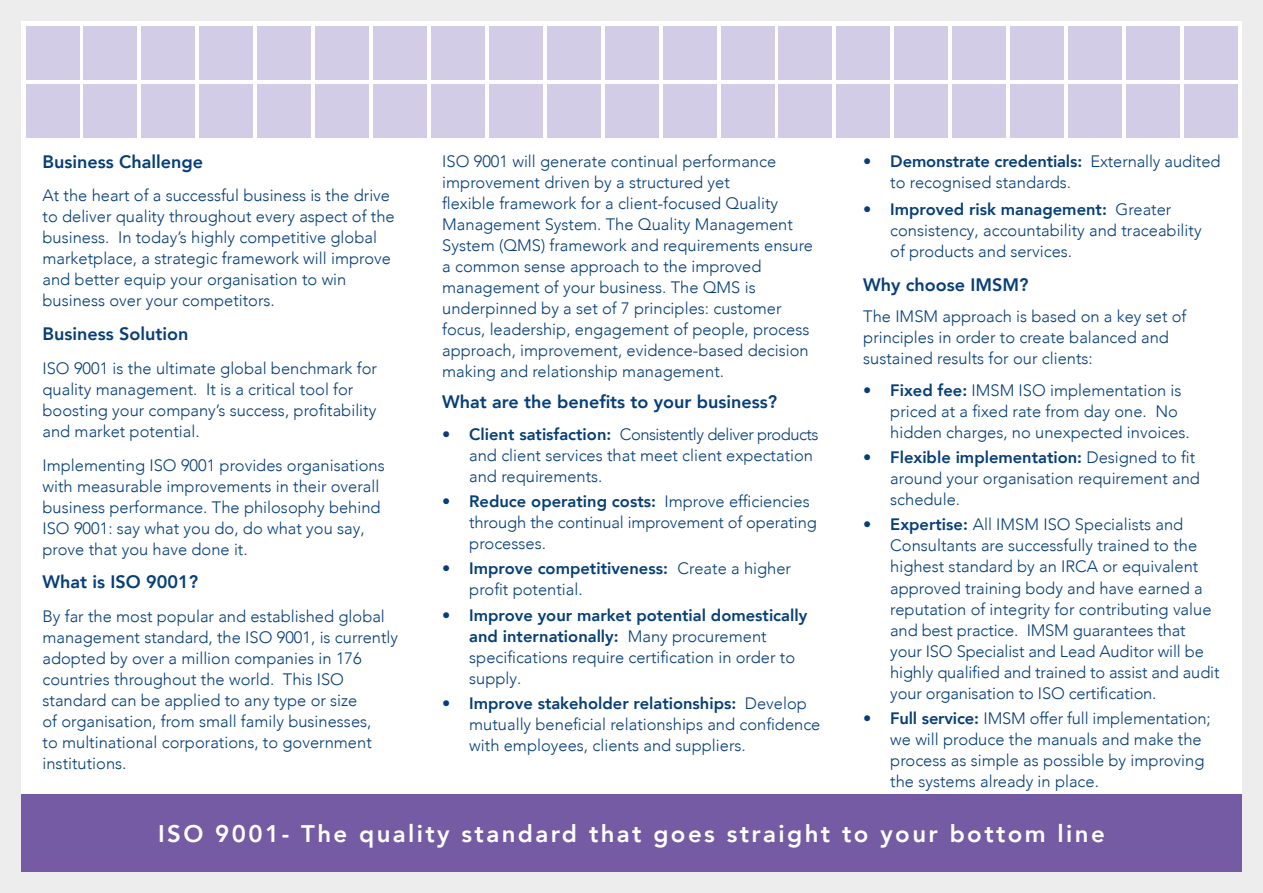
<style>
.page{position:relative;width:1263px;height:893px;background:#ededed}
.page>*{position:absolute;margin:0;border:0;box-sizing:border-box;transform-origin:0 0}
.t1{font:800 24px "Avenir LT Com";letter-spacing:.1em;color:#fff}
.t2{font:800 18px "Avenir LT Com";color:#063e78}
.t3{font:300 16.5px/21px "Avenir LT Com";color:#063e78}
.s1{font-weight:800}
</style>
<div class="page">
<div style="left:21px;top:794px;width:1221px;height:78px;background:#745ba3"></div>
<div style="left:21px;top:22px;width:1221px;height:772px;background:#fff"></div>
<div style="left:26px;top:26px;width:53px;height:54px;background:#d3cce7"></div>
<div style="left:26px;top:84px;width:53px;height:53px;background:#d3cce7"></div>
<div style="left:84px;top:26px;width:53px;height:54px;background:#d3cce7"></div>
<div style="left:84px;top:84px;width:53px;height:53px;background:#d3cce7"></div>
<div style="left:142px;top:26px;width:53px;height:54px;background:#d3cce7"></div>
<div style="left:142px;top:84px;width:53px;height:53px;background:#d3cce7"></div>
<div style="left:199px;top:26px;width:54px;height:54px;background:#d3cce7"></div>
<div style="left:199px;top:84px;width:54px;height:53px;background:#d3cce7"></div>
<div style="left:257px;top:26px;width:54px;height:54px;background:#d3cce7"></div>
<div style="left:257px;top:84px;width:54px;height:53px;background:#d3cce7"></div>
<div style="left:315px;top:26px;width:54px;height:54px;background:#d3cce7"></div>
<div style="left:315px;top:84px;width:54px;height:53px;background:#d3cce7"></div>
<div style="left:373px;top:26px;width:54px;height:54px;background:#d3cce7"></div>
<div style="left:373px;top:84px;width:54px;height:53px;background:#d3cce7"></div>
<div style="left:431px;top:26px;width:54px;height:54px;background:#d3cce7"></div>
<div style="left:431px;top:84px;width:54px;height:53px;background:#d3cce7"></div>
<div style="left:489px;top:26px;width:54px;height:54px;background:#d3cce7"></div>
<div style="left:489px;top:84px;width:54px;height:53px;background:#d3cce7"></div>
<div style="left:547px;top:26px;width:54px;height:54px;background:#d3cce7"></div>
<div style="left:547px;top:84px;width:54px;height:53px;background:#d3cce7"></div>
<div style="left:605px;top:26px;width:53px;height:54px;background:#d3cce7"></div>
<div style="left:605px;top:84px;width:53px;height:53px;background:#d3cce7"></div>
<div style="left:663px;top:26px;width:53px;height:54px;background:#d3cce7"></div>
<div style="left:663px;top:84px;width:53px;height:53px;background:#d3cce7"></div>
<div style="left:721px;top:26px;width:53px;height:54px;background:#d3cce7"></div>
<div style="left:721px;top:84px;width:53px;height:53px;background:#d3cce7"></div>
<div style="left:779px;top:26px;width:53px;height:54px;background:#d3cce7"></div>
<div style="left:779px;top:84px;width:53px;height:53px;background:#d3cce7"></div>
<div style="left:836px;top:26px;width:54px;height:54px;background:#d3cce7"></div>
<div style="left:836px;top:84px;width:54px;height:53px;background:#d3cce7"></div>
<div style="left:894px;top:26px;width:54px;height:54px;background:#d3cce7"></div>
<div style="left:894px;top:84px;width:54px;height:53px;background:#d3cce7"></div>
<div style="left:952px;top:26px;width:54px;height:54px;background:#d3cce7"></div>
<div style="left:952px;top:84px;width:54px;height:53px;background:#d3cce7"></div>
<div style="left:1010px;top:26px;width:54px;height:54px;background:#d3cce7"></div>
<div style="left:1010px;top:84px;width:54px;height:53px;background:#d3cce7"></div>
<div style="left:1068px;top:26px;width:54px;height:54px;background:#d3cce7"></div>
<div style="left:1068px;top:84px;width:54px;height:53px;background:#d3cce7"></div>
<div style="left:1126px;top:26px;width:54px;height:54px;background:#d3cce7"></div>
<div style="left:1126px;top:84px;width:54px;height:53px;background:#d3cce7"></div>
<div style="left:1184px;top:26px;width:54px;height:54px;background:#d3cce7"></div>
<div style="left:1184px;top:84px;width:54px;height:53px;background:#d3cce7"></div>
<p class="t2" style="left:43px;top:151px;width:162px">Business Challenge</p>
<p class="t3" style="left:43px;top:185px;width:354px">At the heart of a successful business is the drive to deliver quality throughout every aspect of the business. In today’s highly competitive global marketplace, a strategic framework will improve and better equip your organisation to win business over your competitors.</p>
<p class="t2" style="left:43px;top:323px;width:147px">Business Solution</p>
<p class="t3" style="left:43px;top:358px;width:336px">ISO 9001 is the ultimate global benchmark for quality management. It is a critical tool for boosting your company’s success, profitability and market potential.</p>
<p class="t3" style="left:43px;top:455px;width:344px">Implementing ISO 9001 provides organisations with measurable improvements in their overall business performance. The philosophy behind ISO 9001: say what you do, do what you say, prove that you have done it.</p>
<p class="t2" style="left:43px;top:572px;width:157px">What is ISO 9001?</p>
<p class="t3" style="left:43px;top:606px;width:357px">By far the most popular and established global management standard, the ISO 9001, is currently adopted by over a million companies in 176 countries throughout the world. This ISO standard can be applied to any type or size<br>of organisation, from small family businesses,<br>to multinational corporations, to government institutions.</p>
<p class="t3" style="left:442px;top:150px;width:372px">ISO 9001 will generate continual performance improvement driven by a structured yet<br>flexible framework for a client-focused Quality Management System. The Quality Management System (QMS) framework and requirements ensure a common sense approach to the improved management of your business. The QMS is underpinned by a set of 7 principles: customer focus, leadership, engagement of people, process approach, improvement, evidence-based decision making and relationship management.</p>
<p class="t2" style="left:442px;top:391px;width:336px">What are the benefits to your business?</p>
<p class="t3" style="left:469px;top:424px;width:351px;text-indent:-27px"><span class="s1">• Client satisfaction:</span> Consistently deliver products and client services that meet client expectation and requirements.</p>
<p class="t3" style="left:469px;top:491px;width:349px;text-indent:-27px"><span class="s1">• Reduce operating costs:</span> Improve efficiencies through the continual improvement of operating processes.</p>
<p class="t3" style="left:469px;top:558px;width:323px;text-indent:-27px"><span class="s1">• Improve competitiveness:</span> Create a higher profit potential.</p>
<p class="t3" style="left:469px;top:604px;width:339px;text-indent:-27px"><span class="s1">• Improve your market potential domestically and internationally:</span> Many procurement specifications require certification in order to supply.</p>
<p class="t3" style="left:469px;top:693px;width:353px;text-indent:-27px"><span class="s1">• Improve stakeholder relationships:</span> Develop mutually beneficial relationships and confidence with employees, clients and suppliers.</p>
<p class="t3" style="left:890px;top:150px;width:332px;text-indent:-27px"><span class="s1">• Demonstrate credentials:</span> Externally audited to recognised standards.</p>
<p class="t3" style="left:890px;top:199px;width:313px;text-indent:-27px"><span class="s1">• Improved risk management:</span> Greater consistency, accountability and traceability of products and services.</p>
<p class="t2" style="left:863px;top:274px;width:167px">Why choose IMSM?</p>
<p class="t3" style="left:863px;top:306px;width:325px">The IMSM approach is based on a key set of principles in order to create balanced and sustained results for our clients:</p>
<p class="t3" style="left:890px;top:380px;width:301px;text-indent:-27px"><span class="s1">• Fixed fee:</span> IMSM ISO implementation is priced at a fixed rate from day one. No hidden charges, no unexpected invoices.</p>
<p class="t3" style="left:890px;top:447px;width:311px;text-indent:-27px"><span class="s1">• Flexible implementation:</span> Designed to fit around your organisation requirement and schedule.</p>
<p class="t3" style="left:890px;top:514px;width:331px;text-indent:-27px"><span class="s1">• Expertise:</span> All IMSM ISO Specialists and Consultants are successfully trained to the highest standard by an IRCA or equivalent approved training body and have earned a reputation of integrity for contributing value and best practice. IMSM guarantees that your ISO Specialist and Lead Auditor will be highly qualified and trained to assist and audit your organisation to ISO certification.</p>
<p class="t3" style="left:890px;top:708px;width:322px;text-indent:-27px"><span class="s1">• Full service:</span> IMSM offer full implementation; we will produce the manuals and make the process as simple as possible by improving the systems already in place.</p>
<h1 class="t1" style="left:158px;top:820px;width:948px">ISO 9001- The quality standard that goes straight to your bottom line</h1>
</div>
